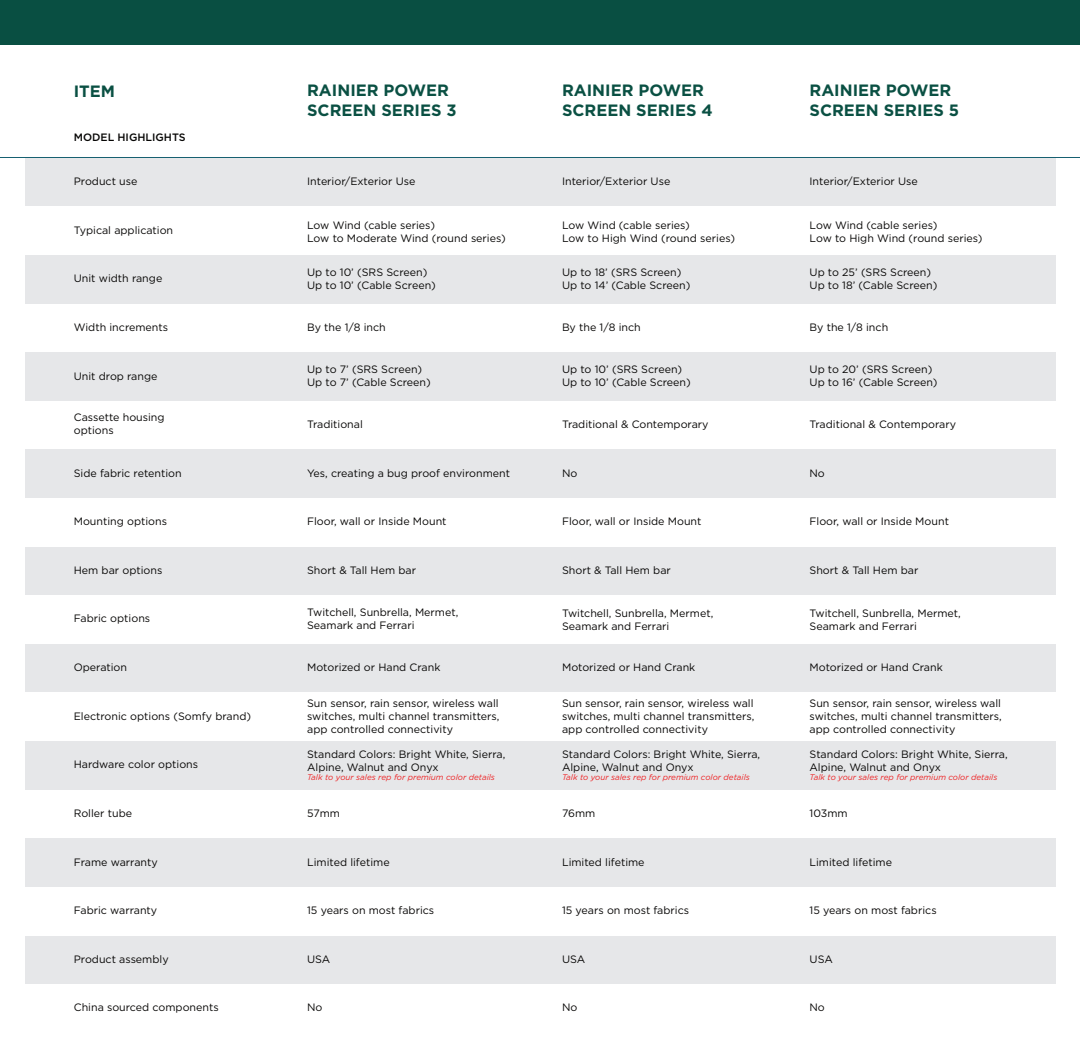
<style>
.page{position:relative;width:1080px;height:1050px;background:#fff}
.page>*{position:absolute;margin:0;border:0;box-sizing:border-box;transform-origin:0 0}
.t1{font:700 16.38px/19.6px "Gotham";color:#0a5043}
.t2{font:10.68px/12.8px "Gotham";color:#070605}
.t3{font:500 10.68px "Gotham";color:#070605}
.t4{font:italic 8.1px "Gotham";color:#ee2123}
</style>
<div class="page">
<div style="left:0;top:0;width:1080px;height:45px;background:#094f42"></div>
<div style="left:26px;top:158px;width:1030px;height:49px;background:#e6e7e9"></div>
<div style="left:26px;top:255px;width:1030px;height:49px;background:#e6e7e9"></div>
<div style="left:26px;top:352px;width:1030px;height:49px;background:#e6e7e9"></div>
<div style="left:26px;top:450px;width:1030px;height:48px;background:#e6e7e9"></div>
<div style="left:26px;top:547px;width:1030px;height:48px;background:#e6e7e9"></div>
<div style="left:26px;top:644px;width:1030px;height:49px;background:#e6e7e9"></div>
<div style="left:26px;top:741px;width:1030px;height:49px;background:#e6e7e9"></div>
<div style="left:26px;top:838px;width:1030px;height:49px;background:#e6e7e9"></div>
<div style="left:26px;top:936px;width:1030px;height:48px;background:#e6e7e9"></div>
<hr style="left:0;top:157px;width:1080px;height:1px;background:#166071">
<p class="t1" style="left:74px;top:81px;width:43px">ITEM</p>
<p class="t3" style="left:74px;top:130px;width:113px">MODEL HIGHLIGHTS</p>
<p class="t2" style="left:74px;top:175px;width:65px">Product use</p>
<p class="t2" style="left:74px;top:223px;width:101px">Typical application</p>
<p class="t2" style="left:74px;top:272px;width:90px">Unit width range</p>
<p class="t2" style="left:74px;top:321px;width:96px">Width increments</p>
<p class="t2" style="left:74px;top:369px;width:85px">Unit drop range</p>
<p class="t2" style="left:74px;top:411px;width:92px">Cassette housing options</p>
<p class="t2" style="left:74px;top:466px;width:109px">Side fabric retention</p>
<p class="t2" style="left:74px;top:515px;width:95px">Mounting options</p>
<p class="t2" style="left:74px;top:564px;width:90px">Hem bar options</p>
<p class="t2" style="left:74px;top:612px;width:78px">Fabric options</p>
<p class="t2" style="left:74px;top:661px;width:55px">Operation</p>
<p class="t2" style="left:74px;top:709px;width:179px">Electronic options (Somfy brand)</p>
<p class="t2" style="left:74px;top:758px;width:126px">Hardware color options</p>
<p class="t2" style="left:74px;top:806px;width:60px">Roller tube</p>
<p class="t2" style="left:74px;top:855px;width:85px">Frame warranty</p>
<p class="t2" style="left:74px;top:904px;width:85px">Fabric warranty</p>
<p class="t2" style="left:74px;top:952px;width:96px">Product assembly</p>
<p class="t2" style="left:74px;top:1001px;width:146px">China sourced components</p>
<p class="t1" style="left:307px;top:80px;width:151px">RAINIER POWER<br>SCREEN SERIES 3</p>
<p class="t1" style="left:562px;top:80px;width:152px">RAINIER POWER<br>SCREEN SERIES 4</p>
<p class="t1" style="left:810px;top:80px;width:151px">RAINIER POWER<br>SCREEN SERIES 5</p>
<p class="t2" style="left:307px;top:175px;width:110px">Interior/Exterior Use</p>
<p class="t2" style="left:562px;top:175px;width:110px">Interior/Exterior Use</p>
<p class="t2" style="left:810px;top:175px;width:110px">Interior/Exterior Use</p>
<p class="t2" style="left:307px;top:218px;width:129px">Low Wind (cable series)</p>
<p class="t2" style="left:307px;top:231px;width:200px">Low to Moderate Wind (round series)</p>
<p class="t2" style="left:562px;top:218px;width:129px">Low Wind (cable series)</p>
<p class="t2" style="left:562px;top:231px;width:175px">Low to High Wind (round series)</p>
<p class="t2" style="left:810px;top:218px;width:129px">Low Wind (cable series)</p>
<p class="t2" style="left:810px;top:231px;width:175px">Low to High Wind (round series)</p>
<p class="t2" style="left:307px;top:266px;width:122px">Up to 10’ (SRS Screen)</p>
<p class="t2" style="left:307px;top:278px;width:130px">Up to 10’ (Cable Screen)</p>
<p class="t2" style="left:562px;top:266px;width:121px">Up to 18’ (SRS Screen)</p>
<p class="t2" style="left:562px;top:278px;width:130px">Up to 14’ (Cable Screen)</p>
<p class="t2" style="left:810px;top:266px;width:123px">Up to 25’ (SRS Screen)</p>
<p class="t2" style="left:810px;top:278px;width:129px">Up to 18’ (Cable Screen)</p>
<p class="t2" style="left:307px;top:321px;width:80px">By the 1/8 inch</p>
<p class="t2" style="left:562px;top:321px;width:80px">By the 1/8 inch</p>
<p class="t2" style="left:810px;top:321px;width:80px">By the 1/8 inch</p>
<p class="t2" style="left:307px;top:363px;width:117px">Up to 7’ (SRS Screen)</p>
<p class="t2" style="left:307px;top:376px;width:125px">Up to 7’ (Cable Screen)</p>
<p class="t2" style="left:562px;top:363px;width:122px">Up to 10’ (SRS Screen)</p>
<p class="t2" style="left:562px;top:376px;width:130px">Up to 10’ (Cable Screen)</p>
<p class="t2" style="left:810px;top:363px;width:124px">Up to 20’ (SRS Screen)</p>
<p class="t2" style="left:810px;top:376px;width:130px">Up to 16’ (Cable Screen)</p>
<p class="t2" style="left:307px;top:417px;width:57px">Traditional</p>
<p class="t2" style="left:562px;top:417px;width:148px">Traditional &amp; Contemporary</p>
<p class="t2" style="left:562px;top:466px;width:17px">No</p>
<p class="t2" style="left:810px;top:417px;width:148px">Traditional &amp; Contemporary</p>
<p class="t2" style="left:810px;top:466px;width:17px">No</p>
<p class="t2" style="left:307px;top:466px;width:204px">Yes, creating a bug proof environment</p>
<p class="t2" style="left:307px;top:514px;width:141px">Floor, wall or Inside Mount</p>
<p class="t2" style="left:562px;top:515px;width:141px">Floor, wall or Inside Mount</p>
<p class="t2" style="left:562px;top:563px;width:110px">Short &amp; Tall Hem bar</p>
<p class="t2" style="left:562px;top:607px;width:153px">Twitchell, Sunbrella, Mermet,<br>Seamark and Ferrari</p>
<p class="t2" style="left:810px;top:607px;width:153px">Twitchell, Sunbrella, Mermet,<br>Seamark and Ferrari</p>
<p class="t2" style="left:810px;top:515px;width:141px">Floor, wall or Inside Mount</p>
<p class="t2" style="left:810px;top:563px;width:110px">Short &amp; Tall Hem bar</p>
<p class="t2" style="left:307px;top:563px;width:110px">Short &amp; Tall Hem bar</p>
<p class="t2" style="left:307px;top:606px;width:153px">Twitchell, Sunbrella, Mermet,<br>Seamark and Ferrari</p>
<p class="t2" style="left:307px;top:660px;width:135px">Motorized or Hand Crank</p>
<p class="t2" style="left:562px;top:660px;width:135px">Motorized or Hand Crank</p>
<p class="t2" style="left:810px;top:660px;width:135px">Motorized or Hand Crank</p>
<p class="t2" style="left:307px;top:697px;width:194px;text-align:justify">Sun sensor, rain sensor, wireless wall switches, multi channel transmitters, app controlled connectivity</p>
<p class="t2" style="left:307px;top:747px;width:200px">Standard Colors: Bright White, Sierra,<br>Alpine, Walnut and Onyx</p>
<p class="t4" style="left:307px;top:772px;width:189px">Talk to your sales rep for premium color details</p>
<p class="t2" style="left:562px;top:697px;width:194px;text-align:justify">Sun sensor, rain sensor, wireless wall switches, multi channel transmitters, app controlled connectivity</p>
<p class="t2" style="left:562px;top:747px;width:200px">Standard Colors: Bright White, Sierra,<br>Alpine, Walnut and Onyx</p>
<p class="t4" style="left:562px;top:772px;width:189px">Talk to your sales rep for premium color details</p>
<p class="t2" style="left:810px;top:697px;width:194px;text-align:justify">Sun sensor, rain sensor, wireless wall switches, multi channel transmitters, app controlled connectivity</p>
<p class="t2" style="left:810px;top:747px;width:200px">Standard Colors: Bright White, Sierra,<br>Alpine, Walnut and Onyx</p>
<p class="t4" style="left:810px;top:772px;width:189px">Talk to your sales rep for premium color details</p>
<p class="t2" style="left:307px;top:807px;width:34px">57mm</p>
<p class="t2" style="left:562px;top:807px;width:35px">76mm</p>
<p class="t2" style="left:810px;top:807px;width:40px">103mm</p>
<p class="t2" style="left:307px;top:855px;width:84px">Limited lifetime</p>
<p class="t2" style="left:562px;top:855px;width:84px">Limited lifetime</p>
<p class="t2" style="left:810px;top:855px;width:84px">Limited lifetime</p>
<p class="t2" style="left:307px;top:904px;width:129px">15 years on most fabrics</p>
<p class="t2" style="left:307px;top:952px;width:25px">USA</p>
<p class="t2" style="left:562px;top:904px;width:129px">15 years on most fabrics</p>
<p class="t2" style="left:562px;top:952px;width:25px">USA</p>
<p class="t2" style="left:810px;top:904px;width:129px">15 years on most fabrics</p>
<p class="t2" style="left:810px;top:952px;width:25px">USA</p>
<p class="t2" style="left:307px;top:1001px;width:17px">No</p>
<p class="t2" style="left:562px;top:1001px;width:17px">No</p>
<p class="t2" style="left:810px;top:1001px;width:17px">No</p>
</div>
